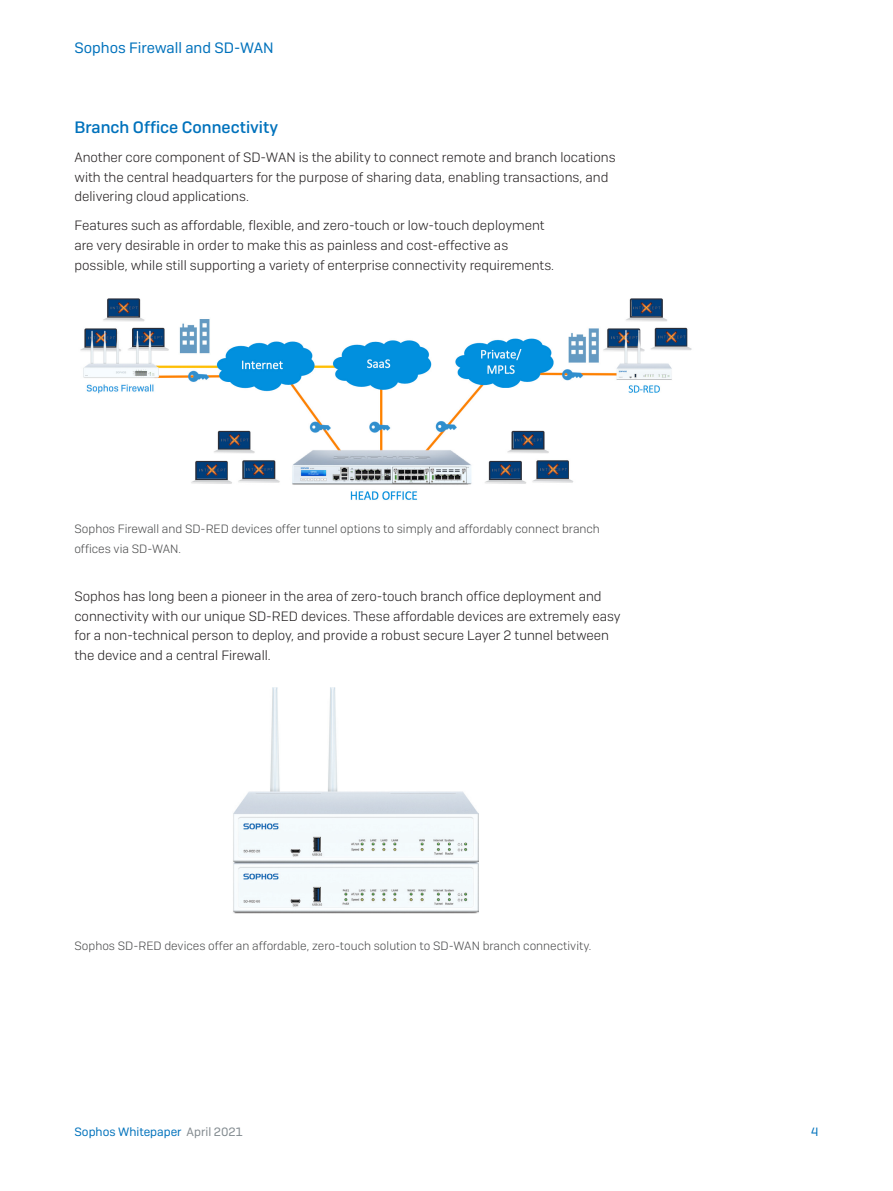
<style>
.page{position:relative;width:893px;height:1191px;background:#fff}
.page>*{position:absolute;margin:0;border:0;box-sizing:border-box;transform-origin:0 0}
.Subheading_2{font:500 16.5px "Sophos Sans";color:#0072bc}
.t1{font:15px "Sophos Sans";color:#0072bc}
.Body_Copy{font:300 13.5px/19.5px "Sophos Sans";color:#231f20}
.t2{font:300 12px/19.5px "Sophos Sans";color:#4b4c4d}
.t3{font:12px "Sophos Sans";color:#0072bc}
.s1{color:#81898e}
</style>
<div class="page">
<img style="left:80px;top:298px;width:612px;height:202px">
<img style="left:233px;top:687px;width:246px;height:227px">
<p class="t1" style="left:74px;top:39px;width:201px">Sophos Firewall and SD-WAN</p>
<p class="Subheading_2" style="left:74px;top:117px;width:205px">Branch Office Connectivity</p>
<p class="Body_Copy" style="left:74px;top:147px;width:543px">Another core component of SD-WAN is the ability to connect remote and branch locations with the central headquarters for the purpose of sharing data, enabling transactions, and delivering cloud applications.</p>
<p class="Body_Copy" style="left:74px;top:216px;width:481px">Features such as affordable, flexible, and zero-touch or low-touch deployment are very desirable in order to make this as painless and cost-effective as possible, while still supporting a variety of enterprise connectivity requirements.</p>
<p class="t2" style="left:74px;top:519px;width:527px">Sophos Firewall and SD-RED devices offer tunnel options to simply and affordably connect branch offices via SD-WAN.</p>
<p class="Body_Copy" style="left:74px;top:586px;width:548px">Sophos has long been a pioneer in the area of zero-touch branch office deployment and connectivity with our unique SD-RED devices. These affordable devices are extremely easy for a non-technical person to deploy, and provide a robust secure Layer 2 tunnel between the device and a central Firewall.</p>
<p class="t2" style="left:74px;top:936px;width:518px">Sophos SD-RED devices offer an affordable, zero-touch solution to SD-WAN branch connectivity.</p>
<p class="t3" style="left:74px;top:1124px;width:170px">Sophos Whitepaper <span class="s1">April 2021</span></p>
<p class="t3" style="left:811px;top:1124px;width:9px">4</p>
</div>
